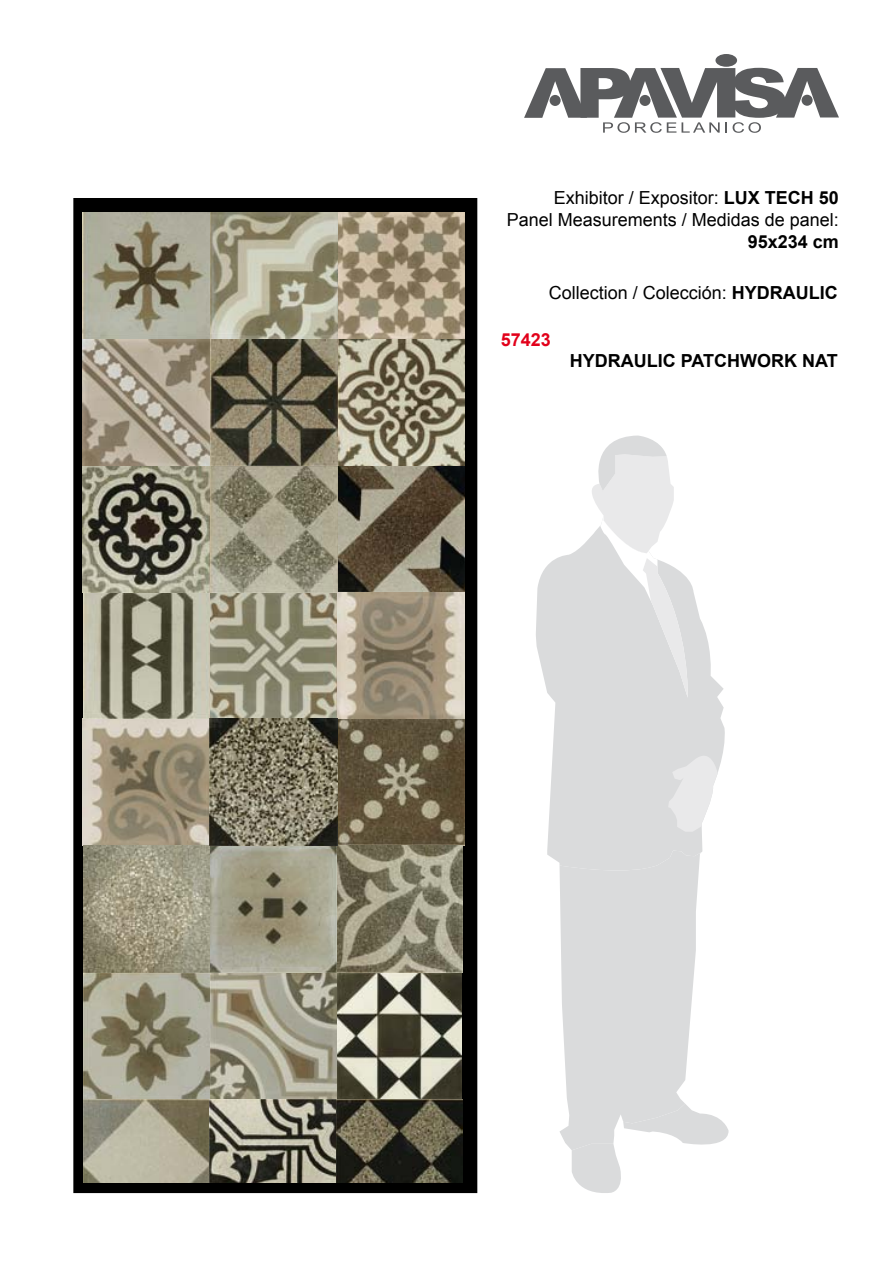
<style>
.page{position:relative;width:893px;height:1263px;background:#fff}
.page>*{position:absolute;margin:0;border:0;box-sizing:border-box;transform-origin:0 0}
.t1{font:18px/21.6px "Arial";color:#000;text-align:right}
.t2{font:700 18px "Arial";color:#000}
.t3{font:700 18px "Arial";color:#e2001a}
.s1{font-weight:700}
</style>
<div class="page">
<div style="left:75px;top:199px;width:401px;height:992px;background:#000"></div>
<div style="left:73px;top:198px;width:404px;height:995px;border:3px solid #000"></div>
<div style="left:715px;top:54px;width:22px;height:13px;background:#5a5b5d;border-radius:50%"></div>
<svg style="left:524px;top:68px;width:315px;height:65px"></svg>
<svg style="left:536px;top:548px;width:189px;height:314px;fill:#dadbdc"></svg>
<svg style="left:580px;top:435px;width:110px;height:263px"></svg>
<svg style="left:559px;top:850px;width:170px;height:343px"></svg>
<svg style="left:668px;top:746px;width:50px;height:86px;background:#e6e7e8"></svg>
<img style="left:83px;top:845px;width:380px;height:338px">
<img style="left:83px;top:213px;width:382px;height:632px">
<p class="t1" style="left:507px;top:188px;width:334px">Exhibitor / Expositor: <span class="s1">LUX TECH 50<br></span>Panel Measurements / Medidas de panel:</p>
<p class="t2" style="left:748px;top:229px;width:93px">95x234 cm</p>
<p class="t1" style="left:549px;top:282px;width:291px">Collection / Colección: <span class="s1">HYDRAULIC</span></p>
<p class="t3" style="left:501px;top:328px;width:52px">57423</p>
<p class="t2" style="left:570px;top:349px;width:269px">HYDRAULIC PATCHWORK NAT</p>
</div>
